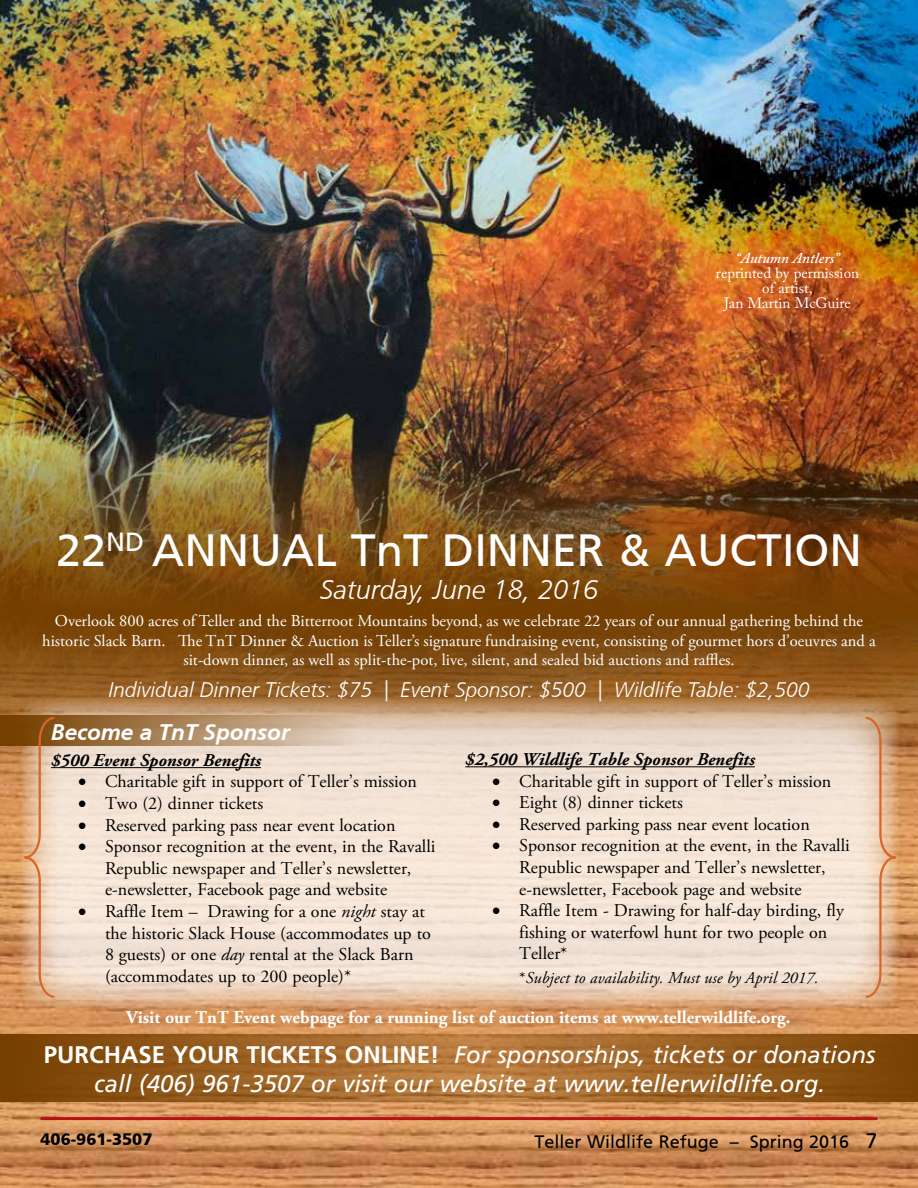
<style>
.page{position:relative;width:918px;height:1188px;background:#fff}
.page>*{position:absolute;margin:0;border:0;box-sizing:border-box;transform-origin:0 0}
.t1{font:45px "Frutiger CE";color:#fff}
.t2{font:italic 300 27px "Frutiger CE";color:#fff}
.t3{font:italic 24px/28.8px "Frutiger LT Std";color:#fff;text-align:center}
.t4{font:italic 700 22.5px "Frutiger CE";color:#fff}
.t5{font:italic 300 21px "Frutiger CE";color:#fff}
.t6{font:18px/21.6px "Adobe Garamond Pro";color:#000}
.t7{font:700 18px "Adobe Garamond Pro";color:#fff}
.t8{font:italic 700 18px "Adobe Garamond Pro";color:#000}
.t9{font:18px "Frutiger CE";color:#000}
.t10{font:16.5px/19.8px "Adobe Garamond Pro";color:#fff;text-align:center}
.t11{font:italic 16.5px "Adobe Garamond Pro";color:#000}
.t12{font:900 16.5px "Frutiger CE";color:#000}
.t13{font:15px/15px "Adobe Caslon Pro";color:#fff;text-align:center}
.t14{font:italic 600 15px "Adobe Caslon Pro";color:#fff}
.s1{font-style:italic}
.s2{font-style:normal}
.s3{font-weight:700;font-style:normal}
.s4{font-size:21px}
</style>
<div class="page">
<svg style="left:0;top:792px;width:918px;height:396px;background:#d09059"></svg>
<svg style="left:0;top:1034px;width:918px;height:67px;background:#995f22"></svg>
<img style="left:0;top:0;width:918px;height:435px">
<img style="left:0;top:435px;width:918px;height:357px">
<hr style="left:40px;top:1117px;width:838px;height:3px;background:#b5121b">
<svg style="left:21px;top:699px;width:878px;height:310px;background:#ecd8c7"></svg>
<svg style="left:864px;top:716px;width:33px;height:283px;background:#e1b896"></svg>
<svg style="left:0;top:716px;width:357px;height:30px;background:#ae8b64"></svg>
<hr style="left:51px;top:767px;width:210px;height:1px;background:#000">
<hr style="left:465px;top:766px;width:290px;height:1px;background:#000">
<svg style="left:23px;top:716px;width:34px;height:283px;background:#daaf8b"></svg>
<p class="t14" style="left:735px;top:249px;width:106px">“Autumn Antlers”</p>
<p class="t13" style="left:716px;top:265px;width:145px">reprinted by permission of artist,<br>Jan Martin McGuire</p>
<h1 class="t1" style="left:56px;top:524px;width:808px">22<sup>ND</sup> ANNUAL TnT DINNER &amp; AUCTION</h1>
<h2 class="t2" style="left:320px;top:574px;width:280px">Saturday, June 18, 2016</h2>
<p class="t10" style="left:42px;top:611px;width:835px">Overlook 800 acres of Teller and the Bitterroot Mountains beyond, as we celebrate 22 years of our annual gathering behind the historic Slack Barn. The TnT Dinner &amp; Auction is Teller’s signature fundraising event, consisting of gourmet hors d’oeuvres and a sit-down dinner, as well as split-the-pot, live, silent, and sealed bid auctions and raffles.</p>
<p class="t5" style="left:109px;top:678px;width:702px">Individual Dinner Tickets: $75 | Event Sponsor: $500 | Wildlife Table: $2,500</p>
<p class="t4" style="left:51px;top:719px;width:240px">Become a TnT Sponsor</p>
<p class="t8" style="left:51px;top:750px;width:211px">$500 Event Sponsor Benefits</p>
<p class="t6" style="left:78px;top:772px;width:341px">• Charitable gift in support of Teller’s mission</p>
<p class="t6" style="left:78px;top:793px;width:187px">• Two (2) dinner tickets</p>
<p class="t6" style="left:78px;top:815px;width:319px">• Reserved parking pass near event location</p>
<p class="t6" style="left:105px;top:836px;width:332px;text-indent:-27px">• Sponsor recognition at the event, in the Ravalli<br>Republic newspaper and Teller’s newsletter, e-newsletter, Facebook page and website</p>
<p class="t6" style="left:105px;top:901px;width:327px;text-indent:-27px">• Raffle Item – Drawing for a one <span class="s1">night</span> stay at the historic Slack House (accommodates up to 8 guests) or one <span class="s1">day</span> rental at the Slack Barn (accommodates up to 200 people)*</p>
<p class="t8" style="left:465px;top:749px;width:291px">$2,500 Wildlife Table Sponsor Benefits</p>
<p class="t6" style="left:492px;top:771px;width:341px">• Charitable gift in support of Teller’s mission</p>
<p class="t6" style="left:492px;top:792px;width:192px">• Eight (8) dinner tickets</p>
<p class="t6" style="left:492px;top:814px;width:319px">• Reserved parking pass near event location</p>
<p class="t6" style="left:519px;top:836px;width:332px;text-indent:-27px">• Sponsor recognition at the event, in the Ravalli<br>Republic newspaper and Teller’s newsletter, e-newsletter, Facebook page and website</p>
<p class="t6" style="left:519px;top:900px;width:326px;text-indent:-27px">• Raffle Item - Drawing for half-day birding, fly fishing or waterfowl hunt for two people on<br>Teller*</p>
<p class="t11" style="left:519px;top:968px;width:301px"><span class="s2">*</span>Subject to availability. Must use by April 2017.</p>
<p class="t7" style="left:126px;top:1006px;width:666px">Visit our TnT Event webpage for a running list of auction items at www.tellerwildlife.org.</p>
<h3 class="t3" style="left:44px;top:1041px;width:833px"><span class="s3">PURCHASE YOUR TICKETS ONLINE!</span> For sponsorships, tickets or donations call (406) 961-3507 or visit our website at www.tellerwildlife.org.</h3>
<p class="t12" style="left:40px;top:1129px;width:113px">406-961-3507</p>
<p class="t9" style="left:535px;top:1131px;width:344px">Teller Wildlife Refuge – Spring 2016 <span class="s4">7</span></p>
</div>
